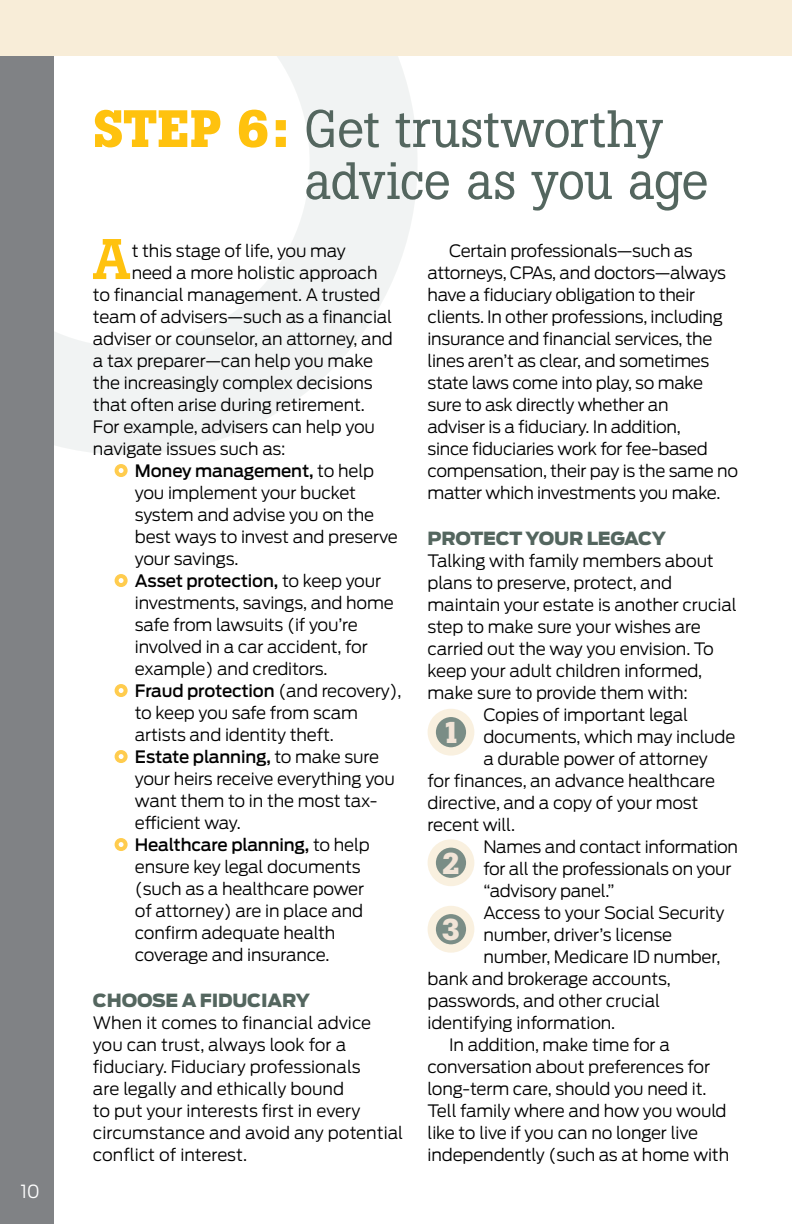
<style>
.page{position:relative;width:792px;height:1224px;background:#fff}
.page>*{position:absolute;margin:0;border:0;box-sizing:border-box;transform-origin:0 0}
.t1{font:500 56.6px "Boton";color:#ffc20e}
.t2{font:52px/52px "Boton";letter-spacing:-.01em;color:#54665f}
.t3{font:700 29.8px "Boton";color:#f1e4d7}
.t4{font:900 18px "Antenna";letter-spacing:-.015em;color:#54665f}
.t5{font:300 18px "Antenna";color:#fff}
.t6{font:300 17px/22px "Antenna";letter-spacing:-.01em;color:#000}
.t7{font:500 17px "Antenna";letter-spacing:-.01em;color:#000}
.s1{font-weight:700;color:#ffc20e}
.s2{font-weight:300}
</style>
<div class="page">
<svg style="left:54px;top:55px;width:364px;height:400px"></svg>
<div style="left:0;top:0;width:54px;height:1224px;background:#808285"></div>
<div style="left:0;top:0;width:792px;height:55px;background:#f8edd8"></div>
<div style="left:115px;top:464px;width:13px;height:13px;border:4px solid #ffcc4e;border-radius:50%"></div>
<div style="left:115px;top:574px;width:13px;height:13px;border:4px solid #ffcc4e;border-radius:50%"></div>
<div style="left:115px;top:684px;width:13px;height:13px;border:4px solid #ffcc4e;border-radius:50%"></div>
<div style="left:115px;top:750px;width:13px;height:13px;border:4px solid #ffcc4e;border-radius:50%"></div>
<div style="left:115px;top:838px;width:13px;height:13px;border:4px solid #ffcc4e;border-radius:50%"></div>
<svg style="left:432px;top:910px;width:38px;height:39px"></svg>
<div style="left:428px;top:906px;width:46px;height:47px;border:8px solid #f9f0df;border-radius:50%"></div>
<svg style="left:432px;top:843px;width:38px;height:39px"></svg>
<div style="left:428px;top:839px;width:46px;height:47px;border:8px solid #f9f0df;border-radius:50%"></div>
<svg style="left:432px;top:713px;width:38px;height:38px"></svg>
<div style="left:428px;top:709px;width:46px;height:47px;border:8px solid #f9f0df;border-radius:50%"></div>
<p class="t5" style="left:21px;top:1181px;width:21px">10</p>
<h2 class="t2" style="left:304px;top:103px;width:406px;text-indent:-211px"><span class="s1">STEP 6:</span> Get trustworthy advice as you age</h2>
<h1 class="t1" style="left:93px;top:226px;width:39px">A</h1>
<p class="t6" style="left:132px;top:240px;width:216px">t this stage of life, you may</p>
<p class="t6" style="left:132px;top:262px;width:247px">need a more holistic approach</p>
<p class="t6" style="left:93px;top:284px;width:289px">to financial management. A trusted</p>
<p class="t6" style="left:93px;top:306px;width:301px">team of advisers—such as a financial</p>
<p class="t6" style="left:93px;top:328px;width:301px">adviser or counselor, an attorney, and</p>
<p class="t6" style="left:93px;top:350px;width:282px">a tax preparer—can help you make</p>
<p class="t6" style="left:93px;top:372px;width:281px">the increasingly complex decisions</p>
<p class="t6" style="left:93px;top:394px;width:273px">that often arise during retirement.</p>
<p class="t6" style="left:93px;top:416px;width:284px">For example, advisers can help you</p>
<p class="t6" style="left:93px;top:438px;width:194px">navigate issues such as:</p>
<p class="t7" style="left:135px;top:461px;width:241px">Money management, <span class="s2">to help</span></p>
<p class="t6" style="left:135px;top:482px;width:223px">you implement your bucket</p>
<p class="t6" style="left:135px;top:504px;width:241px">system and advise you on the</p>
<p class="t6" style="left:135px;top:526px;width:264px">best ways to invest and preserve</p>
<p class="t6" style="left:135px;top:548px;width:105px">your savings.</p>
<p class="t7" style="left:135px;top:571px;width:248px">Asset protection, <span class="s2">to keep your</span></p>
<p class="t6" style="left:135px;top:592px;width:260px">investments, savings, and home</p>
<p class="t6" style="left:135px;top:614px;width:225px">safe from lawsuits (if you’re</p>
<p class="t6" style="left:135px;top:636px;width:234px">involved in a car accident, for</p>
<p class="t6" style="left:135px;top:658px;width:194px">example) and creditors.</p>
<p class="t7" style="left:135px;top:681px;width:268px">Fraud protection <span class="s2">(and recovery),</span></p>
<p class="t6" style="left:135px;top:702px;width:225px">to keep you safe from scam</p>
<p class="t6" style="left:135px;top:724px;width:200px">artists and identity theft.</p>
<p class="t7" style="left:135px;top:747px;width:246px">Estate planning, <span class="s2">to make sure</span></p>
<p class="t6" style="left:135px;top:768px;width:261px">your heirs receive everything you</p>
<p class="t6" style="left:135px;top:790px;width:244px">want them to in the most tax-</p>
<p class="t6" style="left:135px;top:812px;width:107px">efficient way.</p>
<p class="t7" style="left:135px;top:835px;width:237px">Healthcare planning, <span class="s2">to help</span></p>
<p class="t6" style="left:135px;top:856px;width:227px">ensure key legal documents</p>
<p class="t6" style="left:135px;top:878px;width:231px">(such as a healthcare power</p>
<p class="t6" style="left:135px;top:900px;width:230px">of attorney) are in place and</p>
<p class="t6" style="left:135px;top:922px;width:202px">confirm adequate health</p>
<p class="t6" style="left:135px;top:944px;width:196px">coverage and insurance.</p>
<p class="t4" style="left:93px;top:990px;width:219px">CHOOSE A FIDUCIARY</p>
<p class="t6" style="left:93px;top:1012px;width:312px">When it comes to financial advice you can trust, always look for a fiduciary. Fiduciary professionals<br>are legally and ethically bound<br>to put your interests first in every circumstance and avoid any potential conflict of interest.</p>
<p class="t6" style="left:428px;top:240px;width:312px;text-indent:22px">Certain professionals—such as attorneys, CPAs, and doctors—always have a fiduciary obligation to their clients. In other professions, including insurance and financial services, the lines aren’t as clear, and sometimes state laws come into play, so make sure to ask directly whether an<br>adviser is a fiduciary. In addition,<br>since fiduciaries work for fee-based compensation, their pay is the same no matter which investments you make.</p>
<p class="t4" style="left:428px;top:528px;width:240px">PROTECT YOUR LEGACY</p>
<p class="t6" style="left:428px;top:550px;width:288px">Talking with family members about</p>
<p class="t6" style="left:428px;top:572px;width:246px">plans to preserve, protect, and</p>
<p class="t6" style="left:428px;top:594px;width:311px">maintain your estate is another crucial</p>
<p class="t6" style="left:428px;top:616px;width:275px">step to make sure your wishes are</p>
<p class="t6" style="left:428px;top:638px;width:288px">carried out the way you envision. To</p>
<p class="t6" style="left:428px;top:660px;width:276px">keep your adult children informed,</p>
<p class="t6" style="left:428px;top:682px;width:262px">make sure to provide them with:</p>
<p class="t6" style="left:483px;top:704px;width:206px">Copies of important legal</p>
<p class="t6" style="left:483px;top:726px;width:254px">documents, which may include</p>
<p class="t6" style="left:483px;top:748px;width:226px">a durable power of attorney</p>
<p class="t6" style="left:428px;top:770px;width:289px">for finances, an advance healthcare</p>
<p class="t6" style="left:428px;top:792px;width:272px">directive, and a copy of your most</p>
<p class="t6" style="left:428px;top:814px;width:89px">recent will.</p>
<p class="t6" style="left:483px;top:836px;width:256px">Names and contact information</p>
<p class="t6" style="left:483px;top:858px;width:250px">for all the professionals on your</p>
<p class="t6" style="left:483px;top:880px;width:133px">“advisory panel.”</p>
<p class="t6" style="left:483px;top:902px;width:243px">Access to your Social Security</p>
<p class="t6" style="left:483px;top:924px;width:190px">number, driver’s license</p>
<p class="t6" style="left:483px;top:946px;width:239px">number, Medicare ID number,</p>
<p class="t6" style="left:428px;top:968px;width:245px">bank and brokerage accounts,</p>
<p class="t6" style="left:428px;top:990px;width:234px">passwords, and other crucial</p>
<p class="t6" style="left:428px;top:1012px;width:189px">identifying information.</p>
<p class="t6" style="left:449px;top:1034px;width:222px">In addition, make time for a</p>
<p class="t6" style="left:428px;top:1056px;width:284px">conversation about preferences for</p>
<p class="t6" style="left:428px;top:1078px;width:281px">long-term care, should you need it.</p>
<p class="t6" style="left:428px;top:1100px;width:301px">Tell family where and how you would</p>
<p class="t6" style="left:428px;top:1122px;width:272px">like to live if you can no longer live</p>
<p class="t6" style="left:428px;top:1144px;width:303px">independently (such as at home with</p>
<h3 class="t3" style="left:442px;top:715px;width:20px">1</h3>
<h3 class="t3" style="left:442px;top:846px;width:20px">2</h3>
<h3 class="t3" style="left:442px;top:912px;width:20px">3</h3>
</div>
